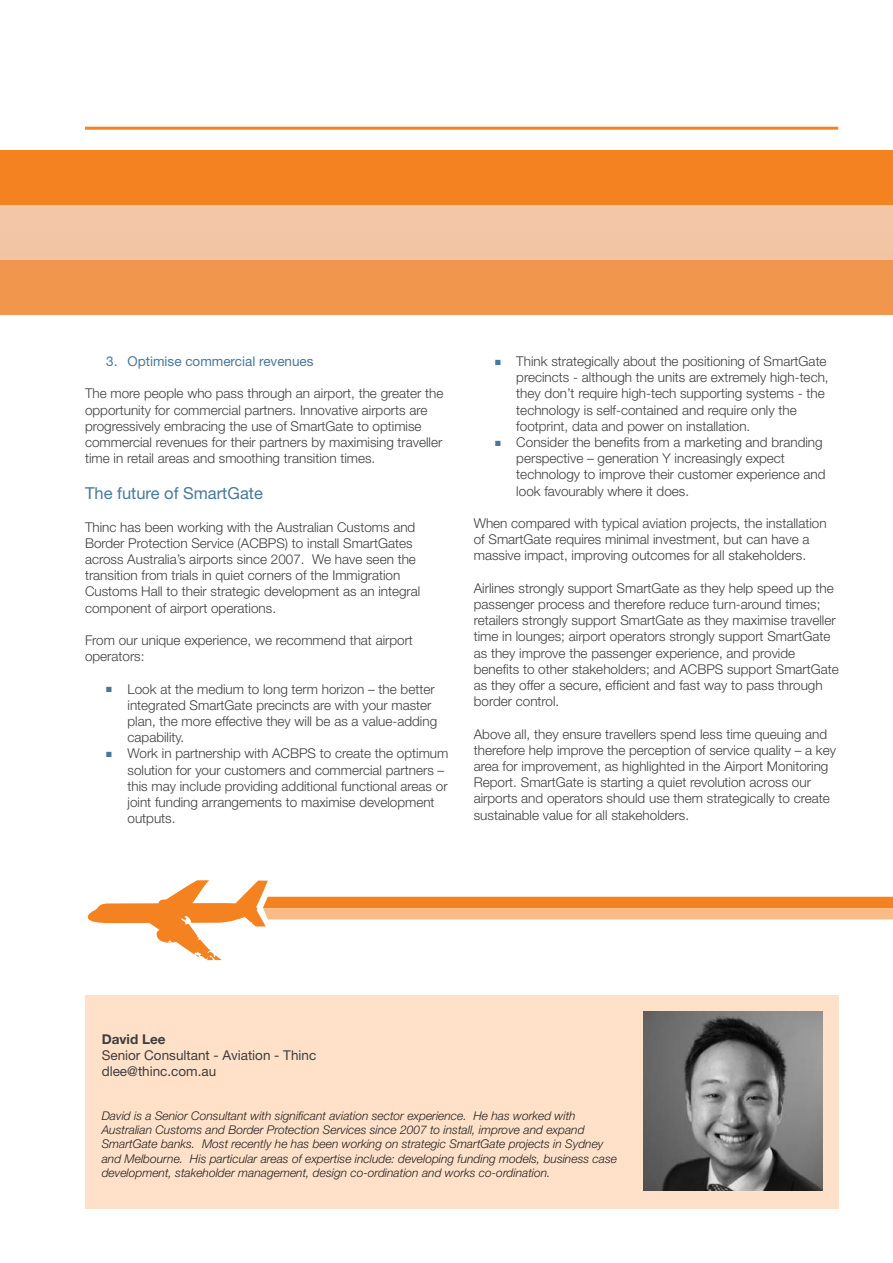
<style>
.page{position:relative;width:893px;height:1263px;background:#fff}
.page>*{position:absolute;margin:0;border:0;box-sizing:border-box;transform-origin:0 0}
.t1{font:16.5px "Helvetica Neue";color:#497898}
.t2{font:300 13.5px/16.2px "Helvetica Neue";color:#3e3e3f}
.t3{font:13.5px/16.2px "Helvetica Neue";color:#3e3e3f}
.t4{font:13.5px "Helvetica Neue";color:#497898}
.t5{font:700 13.5px "Helvetica Neue";color:#3e3e3f}
.t6{font:italic 300 12px/14.4px "Helvetica Neue";color:#231f20}
.s1{color:#497898}
</style>
<div class="page">
<hr style="left:85px;top:127px;width:753px;height:3px;background:#f58220">
<div style="left:0;top:260px;width:893px;height:54px;background:#f1964d"></div>
<div style="left:0;top:205px;width:893px;height:55px;background:#f2c5a6"></div>
<div style="left:0;top:150px;width:893px;height:55px;background:#f58220"></div>
<div style="left:86px;top:995px;width:753px;height:214px;background:#fee1c8"></div>
<img style="left:643px;top:1012px;width:180px;height:179px">
<svg style="left:87px;top:880px;width:806px;height:80px"></svg>
<p class="t4" style="left:106px;top:351px;width:209px">3. Optimise commercial revenues</p>
<p class="t2" style="left:85px;top:385px;width:360px">The more people who pass through an airport, the greater the opportunity for commercial partners. Innovative airports are progressively embracing the use of SmartGate to optimise commercial revenues for their partners by maximising traveller time in retail areas and smoothing transition times.</p>
<p class="t1" style="left:85px;top:481px;width:179px">The future of SmartGate</p>
<p class="t2" style="left:85px;top:518px;width:337px">Thinc has been working with the Australian Customs and Border Protection Service (ACBPS) to install SmartGates across Australia’s airports since 2007. We have seen the transition from trials in quiet corners of the Immigration Customs Hall to their strategic development as an integral component of airport operations.</p>
<p class="t2" style="left:85px;top:631px;width:329px">From our unique experience, we recommend that airport operators:</p>
<p class="t2" style="left:128px;top:680px;width:311px;text-indent:-21px"><span class="s1">■</span> Look at the medium to long term horizon – the better integrated SmartGate precincts are with your master plan, the more effective they will be as a value-adding capability.</p>
<p class="t2" style="left:128px;top:745px;width:322px;text-indent:-21px"><span class="s1">■</span> Work in partnership with ACBPS to create the optimum solution for your customers and commercial partners – this may include providing additional functional areas or joint funding arrangements to maximise development outputs.</p>
<p class="t2" style="left:516px;top:352px;width:314px;text-indent:-21px"><span class="s1">■</span> Think strategically about the positioning of SmartGate precincts - although the units are extremely high-tech, they don’t require high-tech supporting systems - the technology is self-contained and require only the footprint, data and power on installation.</p>
<p class="t2" style="left:516px;top:433px;width:311px;text-indent:-21px"><span class="s1">■</span> Consider the benefits from a marketing and branding perspective – generation Y increasingly expect technology to improve their customer experience and look favourably where it does.</p>
<p class="t2" style="left:474px;top:514px;width:354px">When compared with typical aviation projects, the installation of SmartGate requires minimal investment, but can have a massive impact, improving outcomes for all stakeholders.</p>
<p class="t2" style="left:474px;top:579px;width:367px">Airlines strongly support SmartGate as they help speed up the passenger process and therefore reduce turn-around times; retailers strongly support SmartGate as they maximise traveller time in lounges; airport operators strongly support SmartGate as they improve the passenger experience, and provide benefits to other stakeholders; and ACBPS support SmartGate as they offer a secure, efficient and fast way to pass through border control.</p>
<p class="t2" style="left:474px;top:725px;width:364px">Above all, they ensure travellers spend less time queuing and therefore help improve the perception of service quality – a key area for improvement, as highlighted in the Airport Monitoring Report. SmartGate is starting a quiet revolution across our airports and operators should use them strategically to create sustainable value for all stakeholders.</p>
<p class="t5" style="left:102px;top:1028px;width:65px">David Lee</p>
<p class="t3" style="left:102px;top:1048px;width:216px">Senior Consultant - Aviation - Thinc dlee@thinc.com.au</p>
<p class="t6" style="left:102px;top:1107px;width:517px">David is a Senior Consultant with significant aviation sector experience. He has worked with Australian Customs and Border Protection Services since 2007 to install, improve and expand SmartGate banks. Most recently he has been working on strategic SmartGate projects in Sydney and Melbourne. His particular areas of expertise include: developing funding models, business case development, stakeholder management, design co-ordination and works co-ordination.</p>
</div>
